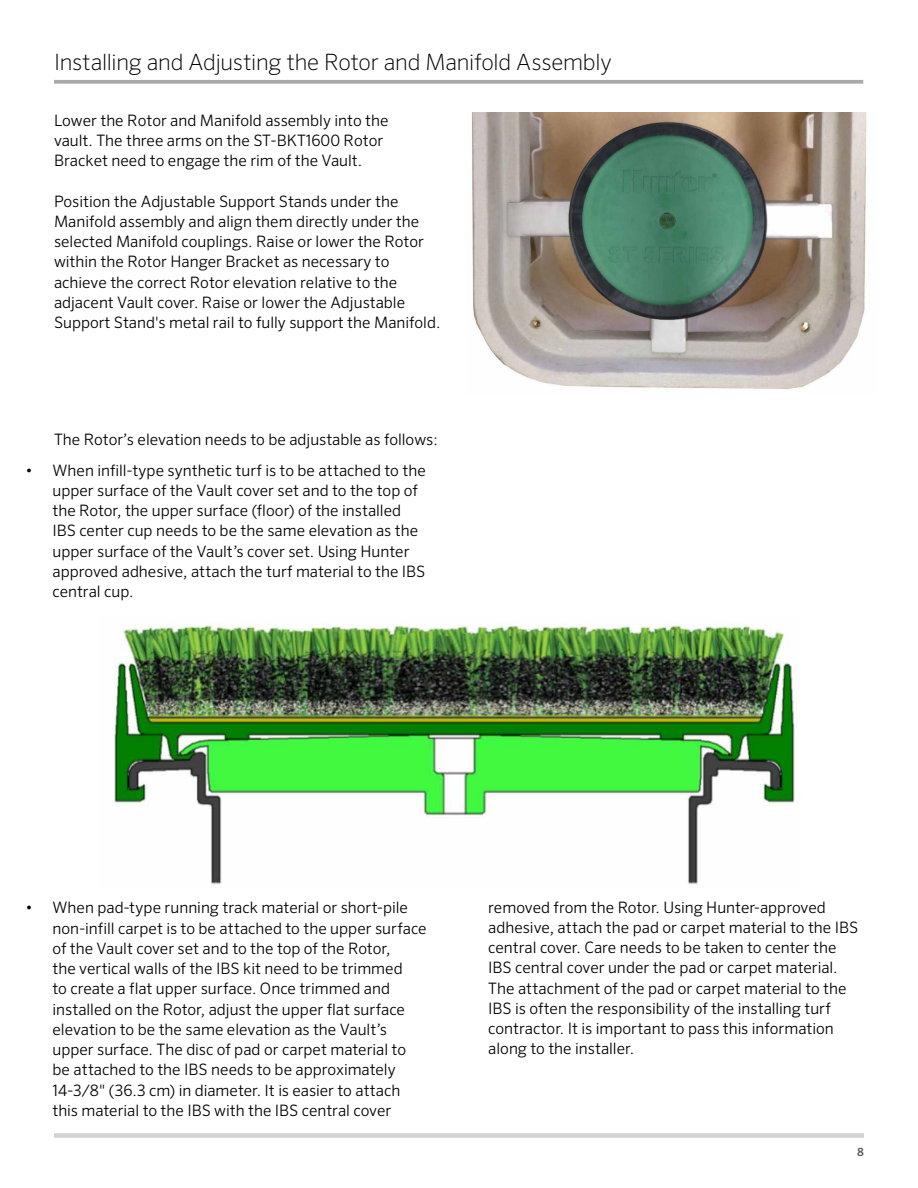
<style>
.page{position:relative;width:918px;height:1188px;background:#fff}
.page>*{position:absolute;margin:0;border:0;box-sizing:border-box;transform-origin:0 0}
.t1{font:200 22.5px "Sero Pro";letter-spacing:-.01em;color:#000}
.t2{font:300 15.75px/20.2px "Sero Pro";color:#000}
.t3{font:500 12px "Sero Pro";color:#585956}
</style>
<div class="page">
<svg style="left:54px;top:80px;width:809px;height:4px;background:#aeb0b2"></svg>
<img style="left:471px;top:112px;width:396px;height:277px">
<img style="left:114px;top:623px;width:683px;height:262px">
<div style="left:54px;top:1133px;width:810px;height:5px;background:#d1d3d4"></div>
<h1 class="t1" style="left:54px;top:49px;width:559px">Installing and Adjusting the Rotor and Manifold Assembly</h1>
<p class="t2" style="left:54px;top:110px;width:336px">Lower the Rotor and Manifold assembly into the vault. The three arms on the ST-BKT1600 Rotor<br>Bracket need to engage the rim of the Vault.</p>
<p class="t2" style="left:54px;top:191px;width:388px">Position the Adjustable Support Stands under the Manifold assembly and align them directly under the selected Manifold couplings. Raise or lower the Rotor within the Rotor Hanger Bracket as necessary to achieve the correct Rotor elevation relative to the adjacent Vault cover. Raise or lower the Adjustable Support Stand's metal rail to fully support the Manifold.</p>
<p class="t2" style="left:54px;top:429px;width:385px">The Rotor’s elevation needs to be adjustable as follows:</p>
<p class="t2" style="left:52px;top:460px;width:375px;text-indent:-27px">• When infill-type synthetic turf is to be attached to the upper surface of the Vault cover set and to the top of the Rotor, the upper surface (floor) of the installed IBS center cup needs to be the same elevation as the upper surface of the Vault’s cover set. Using Hunter approved adhesive, attach the turf material to the IBS central cup.</p>
<p class="t2" style="left:52px;top:897px;width:376px;text-indent:-27px">• When pad-type running track material or short-pile non-infill carpet is to be attached to the upper surface of the Vault cover set and to the top of the Rotor,<br>the vertical walls of the IBS kit need to be trimmed<br>to create a flat upper surface. Once trimmed and installed on the Rotor, adjust the upper flat surface elevation to be the same elevation as the Vault’s upper surface. The disc of pad or carpet material to be attached to the IBS needs to be approximately 14-3/8" (36.3 cm) in diameter. It is easier to attach this material to the IBS with the IBS central cover</p>
<p class="t2" style="left:488px;top:897px;width:371px">removed from the Rotor. Using Hunter-approved adhesive, attach the pad or carpet material to the IBS central cover. Care needs to be taken to center the IBS central cover under the pad or carpet material.<br>The attachment of the pad or carpet material to the IBS is often the responsibility of the installing turf contractor. It is important to pass this information along to the installer.</p>
<p class="t3" style="left:857px;top:1145px;width:8px">8</p>
</div>
